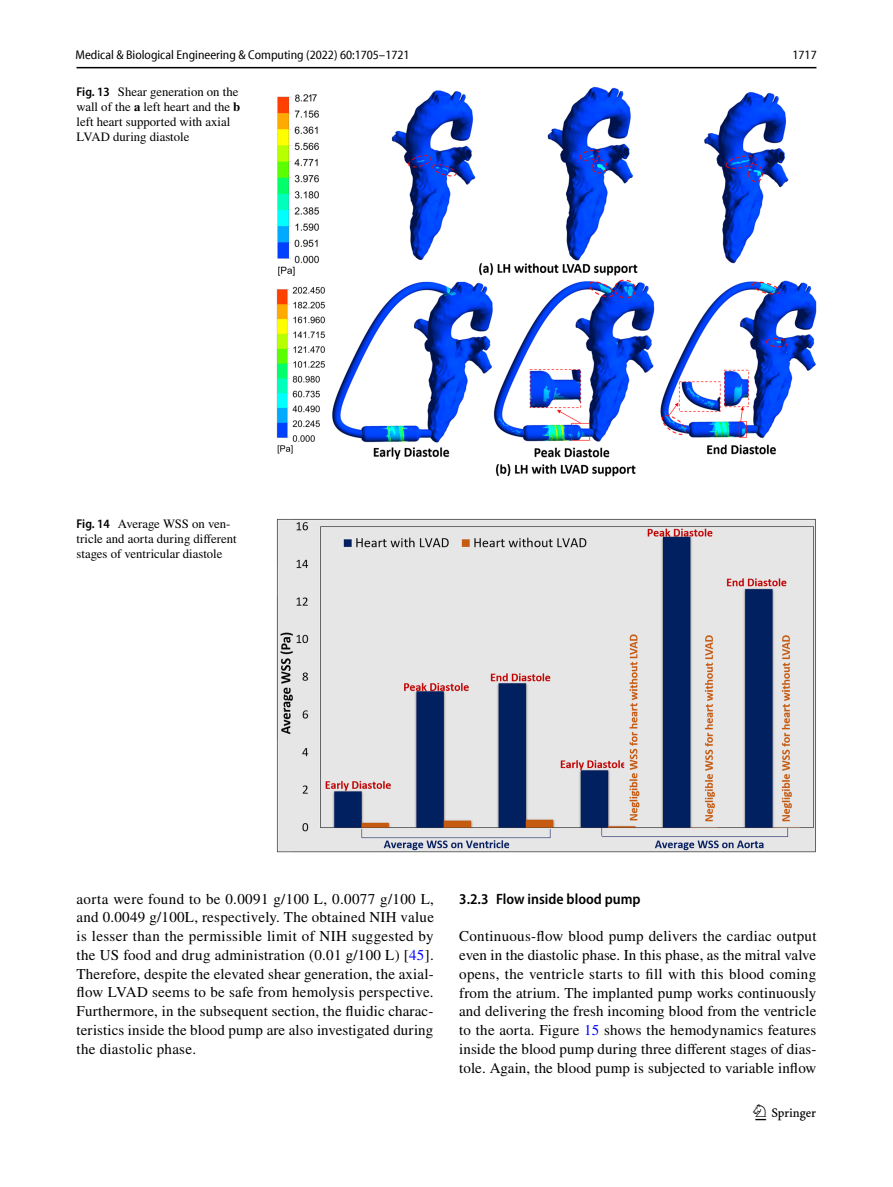
<style>
.page{position:relative;width:893px;height:1187px;background:#fff}
.page>*{position:absolute;margin:0;border:0;box-sizing:border-box;transform-origin:0 0}
.t1{font:22.5px "Springnew Regular 3";color:#000}
.t2{font:15px/18.8px "STIX";letter-spacing:.005em;color:#000;text-align:justify}
.t3{font:600 semi-condensed 15px "Myriad Pro";color:#000}
.t4{font:12.75px/15px "STIX";color:#000}
.t5{font:semi-condensed 12.75px "Myriad Pro Unic";color:#000}
.s1{font-family:"Myriad Pro";font-weight:600;font-stretch:semi-condensed}
.s2{font-weight:700}
.s3{color:#00f}
</style>
<div class="page">
<hr style="left:77px;top:67px;width:739px;height:1px;background:#000">
<img style="left:276px;top:87px;width:540px;height:389px">
<img style="left:276px;top:518px;width:540px;height:334px">
<p class="t5" style="left:76px;top:50px;width:335px">Medical &amp; Biological Engineering &amp; Computing (2022) 60:1705–1721</p>
<p class="t5" style="left:792px;top:50px;width:26px">1717</p>
<p class="t4" style="left:77px;top:85px;width:165px"><span class="s1">Fig. 13</span> Shear generation on the wall of the <span class="s2">a</span> left heart and the <span class="s2">b </span>left heart supported with axial<br>LVAD during diastole</p>
<p class="t4" style="left:77px;top:517px;width:162px"><span class="s1">Fig. 14</span> Average WSS on ven&shy;tricle and aorta during different stages of ventricular diastole</p>
<p class="t2" style="left:77px;top:890px;width:359px">aorta were found to be 0.0091 g/100 L, 0.0077 g/100 L, and 0.0049 g/100L, respectively. The obtained NIH value is lesser than the permissible limit of NIH suggested by the US food and drug administration (0.01 g/100 L) [<span class="s3">45</span>].<br>Therefore, despite the elevated shear generation, the axial&shy;flow LVAD seems to be safe from hemolysis perspective.<br>Furthermore, in the subsequent section, the fluidic charac&shy;teristics inside the blood pump are also investigated during the diastolic phase.</p>
<p class="t3" style="left:459px;top:890px;width:183px">3.2.3 Flow inside blood pump</p>
<p class="t2" style="left:459px;top:927px;width:359px">Continuous-flow blood pump delivers the cardiac output even in the diastolic phase. In this phase, as the mitral valve opens, the ventricle starts to fill with this blood coming from the atrium. The implanted pump works continuously and delivering the fresh incoming blood from the ventricle to the aorta. Figure <span class="s3">15</span> shows the hemodynamics features inside the blood pump during three different stages of dias&shy;tole. Again, the blood pump is subjected to variable inflow</p>
<h1 class="t1" style="left:755px;top:1104px;width:62px">1 3</h1>
</div>
